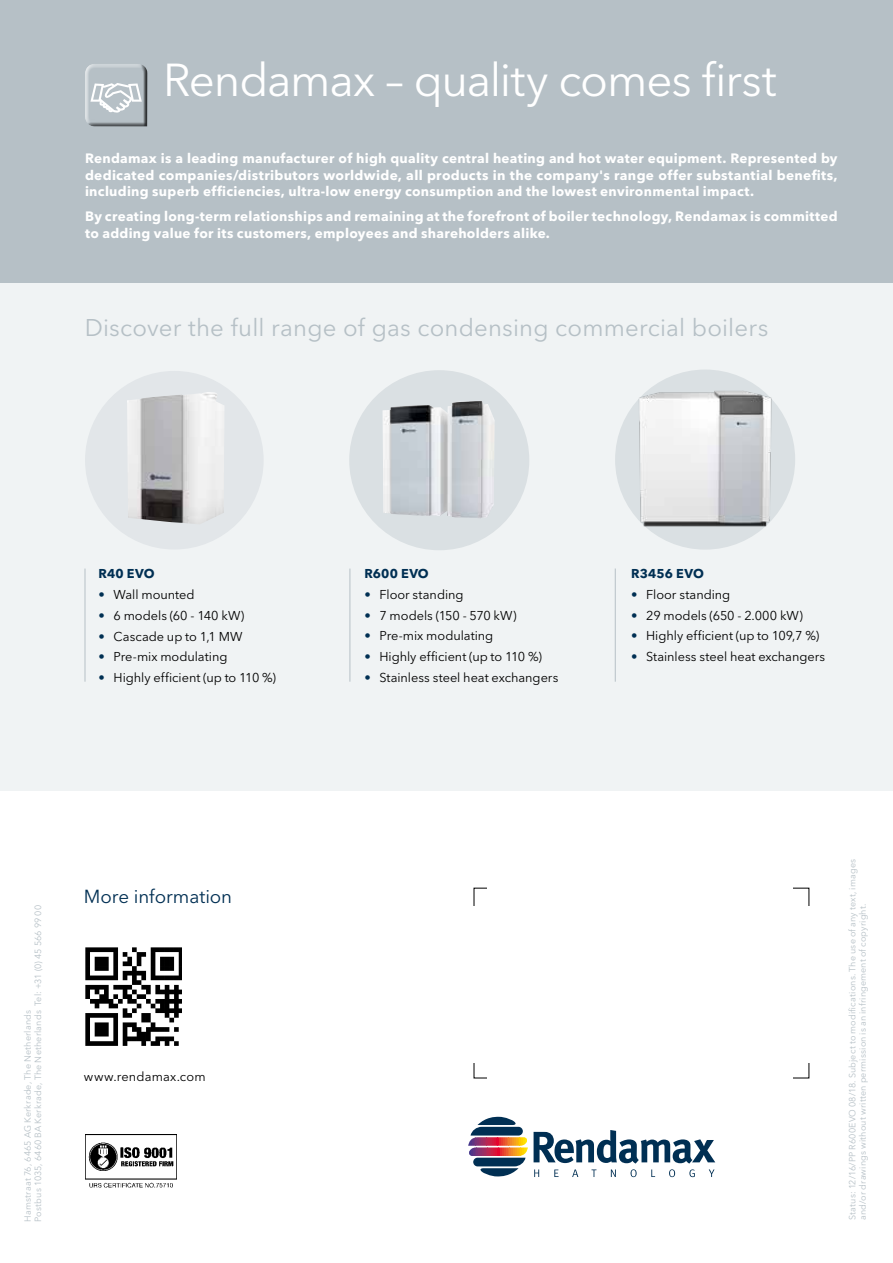
<style>
.page{position:relative;width:893px;height:1263px;background:#fff}
.page>*{position:absolute;margin:0;border:0;box-sizing:border-box;transform-origin:0 0}
.t1{font:45.75px "Avenir Next LT Pro";letter-spacing:-.025em;color:#fff}
.t2{font:24px "Avenir Next LT Pro";letter-spacing:.01em;color:#b6c0c6}
.t3{font:18.75px "Avenir Next LT Pro";letter-spacing:-.005em;color:#002f53}
.t4{font:700 13.5px/16.5px "Avenir Next LT Pro";letter-spacing:.02em;color:#fff;text-align:justify}
.t5{font:12.75px "Avenir Next LT Pro";color:#000}
.t6{font:700 12.75px "Avenir Next LT Pro";letter-spacing:.005em;color:#002f53}
.t7{font:9px/10.5px "Avenir Next LT Pro";letter-spacing:.015em;color:#b6c0c6}
.s1{color:#002f53}
</style>
<div class="page">
<div style="left:0;top:280px;width:893px;height:511px;background:#f0f3f4"></div>
<img style="left:86px;top:1134px;width:90px;height:54px">
<div style="left:0;top:0;width:893px;height:283px;background:#b6c0c6"></div>
<svg style="left:85px;top:64px;width:62px;height:63px"></svg>
<svg style="left:468px;top:1117px;width:247px;height:60px"></svg>
<img style="left:85px;top:947px;width:97px;height:99px">
<div style="left:350px;top:371px;width:179px;height:178px;background:#dae0e3;border-radius:50%"></div>
<div style="left:616px;top:370px;width:178px;height:179px;background:#dae0e3;border-radius:50%"></div>
<img style="left:622px;top:378px;width:165px;height:161px">
<img style="left:383px;top:401px;width:112px;height:117px">
<div style="left:85px;top:371px;width:179px;height:178px;background:#e2e6e9;border-radius:50%"></div>
<img style="left:127px;top:392px;width:97px;height:132px">
<hr style="left:85px;top:568px;width:1px;height:114px;background:#b6c0c6">
<hr style="left:350px;top:568px;width:1px;height:114px;background:#b6c0c6">
<hr style="left:615px;top:568px;width:1px;height:114px;background:#b6c0c6">
<h1 class="t1" style="left:163px;top:53px;width:615px">Rendamax – quality comes first</h1>
<p class="t4" style="left:85px;top:150px;width:754px">Rendamax is a leading manufacturer of high quality central heating and hot water equipment. Represented by dedicated companies/distributors worldwide, all products in the company's range offer substantial benefits, including superb efficiencies, ultra-low energy consumption and the lowest environmental impact.</p>
<p class="t4" style="left:85px;top:208px;width:754px">By creating long-term relationships and remaining at the forefront of boiler technology, Rendamax is committed to adding value for its customers, employees and shareholders alike.</p>
<h2 class="t2" style="left:85px;top:313px;width:685px">Discover the full range of gas condensing commercial boilers</h2>
<p class="t6" style="left:99px;top:566px;width:57px">R40 EVO</p>
<p class="t5" style="left:99px;top:587px;width:97px"><span class="s1">•</span> Wall mounted</p>
<p class="t5" style="left:99px;top:608px;width:147px"><span class="s1">•</span> 6 models (60 - 140 kW)</p>
<p class="t5" style="left:99px;top:628px;width:145px"><span class="s1">•</span> Cascade up to 1,1 MW</p>
<p class="t5" style="left:99px;top:649px;width:130px"><span class="s1">•</span> Pre-mix modulating</p>
<p class="t5" style="left:99px;top:670px;width:179px"><span class="s1">•</span> Highly efficient (up to 110 %)</p>
<p class="t7" style="left:22px;top:1222px;width:318px;rotate:-90deg">Hamstraat 76, 6465 AG Kerkrade, The Netherlands<br>Postbus 1035, 6460 BA Kerkrade, The Netherlands Tel: +31 (0) 45 566 99 00</p>
<h3 class="t3" style="left:84px;top:885px;width:150px">More information</h3>
<p class="t5" style="left:84px;top:1069px;width:123px">www.rendamax.com</p>
<p class="t6" style="left:365px;top:566px;width:66px">R600 EVO</p>
<p class="t5" style="left:365px;top:587px;width:101px"><span class="s1">•</span> Floor standing</p>
<p class="t5" style="left:365px;top:607px;width:154px"><span class="s1">•</span> 7 models (150 - 570 kW)</p>
<p class="t5" style="left:365px;top:628px;width:130px"><span class="s1">•</span> Pre-mix modulating</p>
<p class="t5" style="left:365px;top:649px;width:179px"><span class="s1">•</span> Highly efficient (up to 110 %)</p>
<p class="t5" style="left:365px;top:670px;width:195px"><span class="s1">•</span> Stainless steel heat exchangers</p>
<p class="t6" style="left:631px;top:566px;width:74px">R3456 EVO</p>
<p class="t5" style="left:631px;top:587px;width:101px"><span class="s1">•</span> Floor standing</p>
<p class="t5" style="left:631px;top:607px;width:173px"><span class="s1">•</span> 29 models (650 - 2.000 kW)</p>
<p class="t5" style="left:631px;top:628px;width:189px"><span class="s1">•</span> Highly efficient (up to 109,7 %)</p>
<p class="t5" style="left:631px;top:649px;width:195px"><span class="s1">•</span> Stainless steel heat exchangers</p>
<p class="t7" style="left:847px;top:1220px;width:362px;rotate:-90deg">Status: 12/16/PP R600EVO 08/18. Subject to modifications. The use of any text, images and/or drawings without written permission is an infringement of copyright.</p>
</div>
